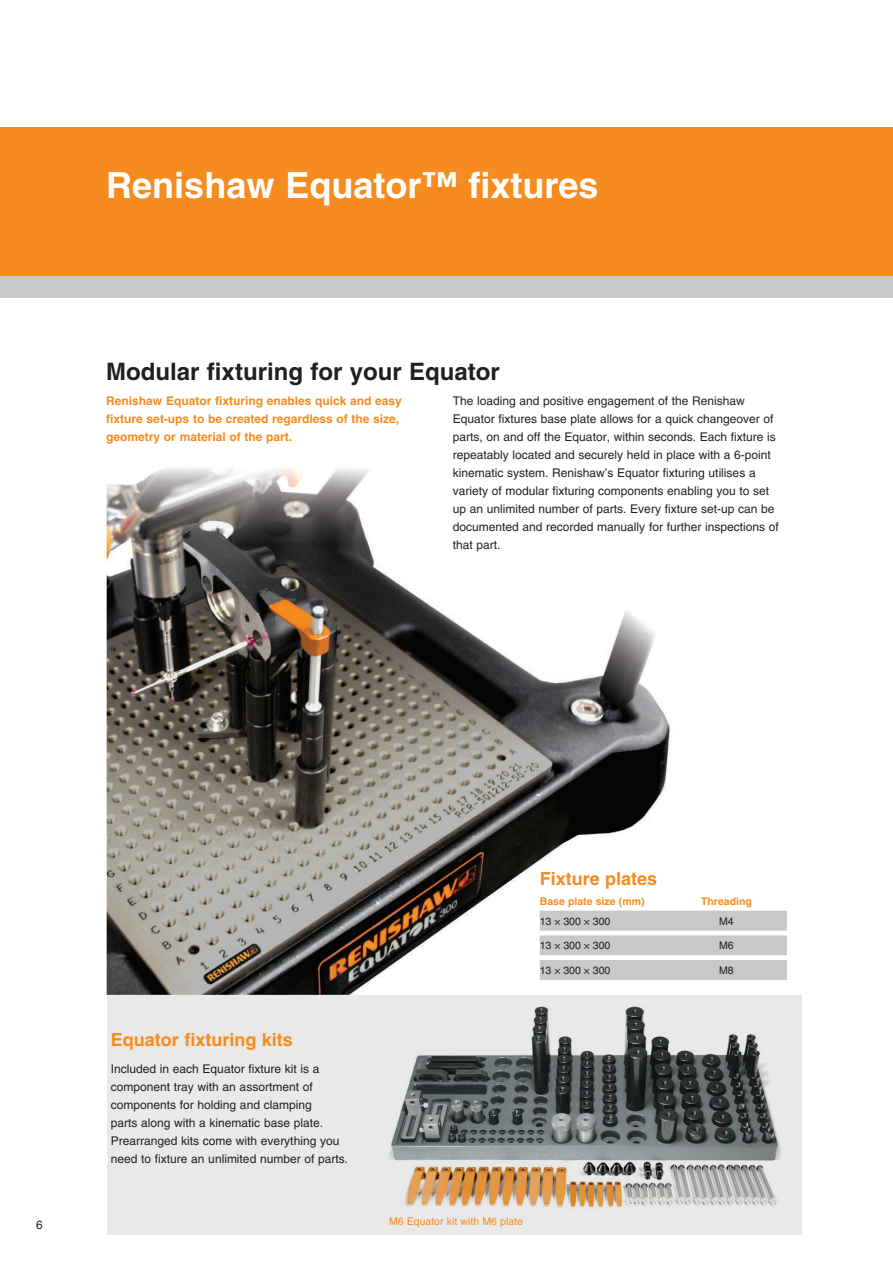
<style>
.page{position:relative;width:893px;height:1263px;background:#fff}
.page>*{position:absolute;margin:0;border:0;box-sizing:border-box;transform-origin:0 0}
.t1{font:700 36px "Helvetica";color:#fff}
.t2{font:700 24px "Helvetica";color:#231f20}
._12pt_subhead{font:700 18px "Helvetica";color:#f68b1f}
._8pt_text{font:12px/18px "Helvetica";color:#231f20}
._8pt_intro{font:700 12px/18px "Helvetica";color:#f68b1f}
.t3{font:10.5px "Helvetica";color:#231f20}
.t4{font:700 10.5px "Helvetica";color:#f68b1f}
.t5{font:10.5px "Helvetica";color:#f68b1f}
</style>
<div class="page">
<img style="left:107px;top:468px;width:564px;height:527px">
<div style="left:0;top:128px;width:893px;height:148px;background:#f68b1f"></div>
<div style="left:0;top:276px;width:893px;height:22px;background:#c7c8ca"></div>
<svg style="left:107px;top:995px;width:694px;height:239px;background:#c0bfbd"></svg>
<div style="left:453px;top:396px;width:334px;height:175px;background:#fff"></div>
<div style="left:540px;top:871px;width:247px;height:117px;background:#fff"></div>
<svg style="left:540px;top:911px;width:247px;height:69px;background:#cecfd1"></svg>
<p class="t1" style="left:106px;top:163px;width:494px">Renishaw Equator™ fixtures</p>
<p class="t2" style="left:106px;top:357px;width:395px">Modular fixturing for your Equator</p>
<p class="_8pt_intro" style="left:106px;top:392px;width:297px">Renishaw Equator fixturing enables quick and easy fixture set-ups to be created regardless of the size, geometry or material of the part.</p>
<p class="_8pt_text" style="left:453px;top:392px;width:327px">The loading and positive engagement of the Renishaw Equator fixtures base plate allows for a quick changeover of parts, on and off the Equator, within seconds. Each fixture is repeatably located and securely held in place with a 6-point kinematic system. Renishaw’s Equator fixturing utilises a variety of modular fixturing components enabling you to set up an unlimited number of parts. Every fixture set-up can be documented and recorded manually for further inspections of that part.</p>
<p class="_8pt_text" style="left:36px;top:1216px;width:8px">6</p>
<p class="_12pt_subhead" style="left:111px;top:1029px;width:184px">Equator fixturing kits</p>
<p class="_8pt_text" style="left:111px;top:1060px;width:239px">Included in each Equator fixture kit is a component tray with an assortment of components for holding and clamping<br>parts along with a kinematic base plate.<br>Prearranged kits come with everything you need to fixture an unlimited number of parts.</p>
<p class="_12pt_subhead" style="left:540px;top:867px;width:119px">Fixture plates</p>
<p class="t4" style="left:540px;top:894px;width:106px">Base plate size (mm)</p>
<p class="t4" style="left:701px;top:894px;width:52px">Threading</p>
<p class="t3" style="left:540px;top:915px;width:72px">13 × 300 × 300</p>
<p class="t3" style="left:719px;top:915px;width:16px">M4</p>
<p class="t3" style="left:540px;top:940px;width:72px">13 × 300 × 300</p>
<p class="t3" style="left:719px;top:940px;width:16px">M6</p>
<p class="t3" style="left:540px;top:964px;width:72px">13 × 300 × 300</p>
<p class="t3" style="left:719px;top:964px;width:16px">M8</p>
<p class="t5" style="left:389px;top:1215px;width:135px">M6 Equator kit with M6 plate</p>
</div>
